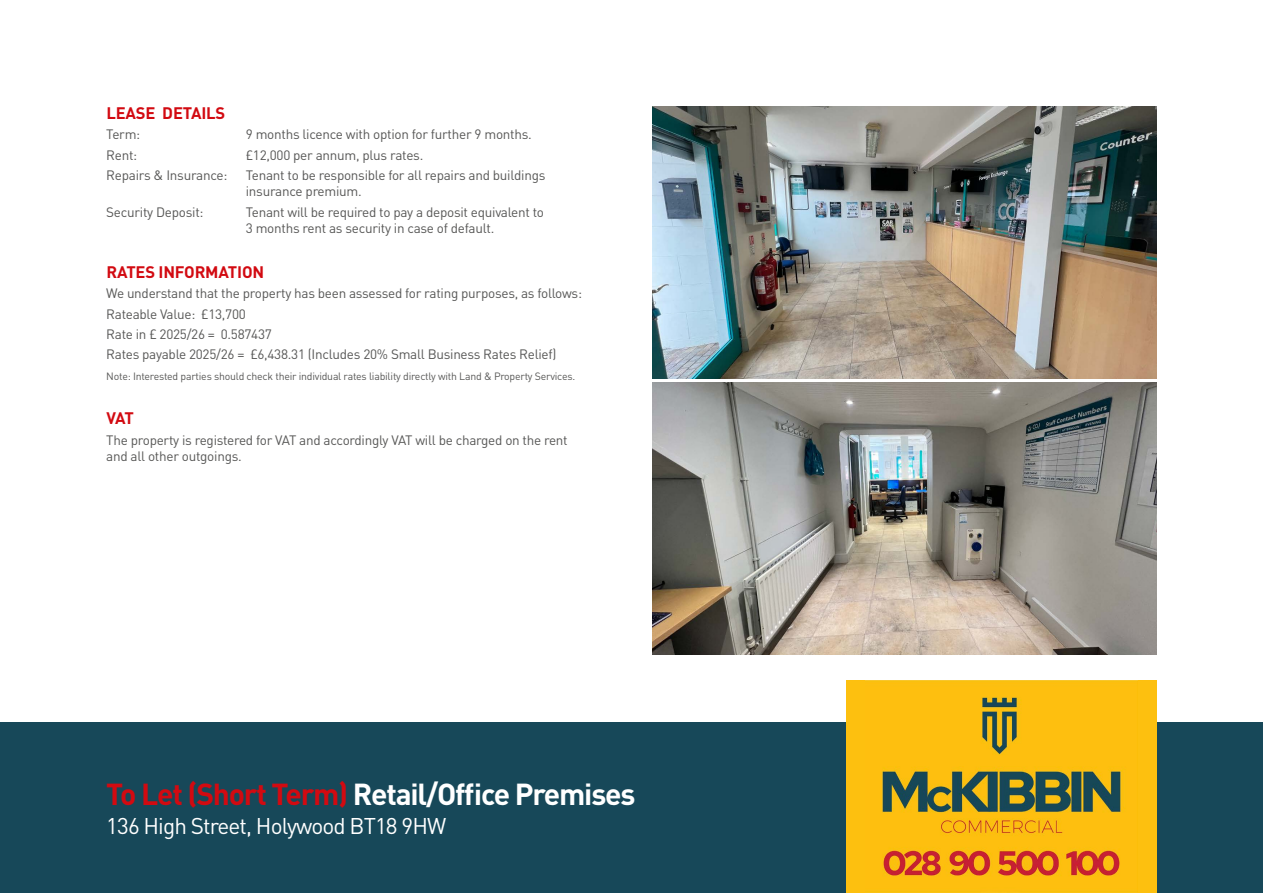
<style>
.page{position:relative;width:1263px;height:893px;background:#fff}
.page>*{position:absolute;margin:0;border:0;box-sizing:border-box;transform-origin:0 0}
.t1{font:700 30px "DIN Pro";letter-spacing:-.04em;color:#fff}
.t2{font:22.5px "DIN Pro";letter-spacing:-.04em;color:#fff}
.t3{font:700 16.5px "DIN Pro";letter-spacing:-.01em;color:#d20a11}
.t4{font:13.5px/16.2px "DIN Pro";letter-spacing:-.02em;color:#575756}
.t5{font:10.5px "DIN Pro";letter-spacing:-.02em;color:#575756}
.s1{color:#d20a11}
</style>
<div class="page">
<div style="left:0;top:723px;width:1263px;height:170px;background:#174859"></div>
<img style="left:653px;top:106px;width:504px;height:272px">
<img style="left:653px;top:383px;width:504px;height:272px">
<div style="left:846px;top:680px;width:311px;height:213px;background:#fdc00f"></div>
<img style="left:866px;top:680px;width:271px;height:213px">
<p class="t3" style="left:106px;top:102px;width:120px">LEASE DETAILS</p>
<p class="t4" style="left:106px;top:126px;width:36px">Term:</p>
<p class="t4" style="left:246px;top:126px;width:287px">9 months licence with option for further 9 months.</p>
<p class="t4" style="left:106px;top:146px;width:33px">Rent:</p>
<p class="t4" style="left:246px;top:146px;width:179px">£12,000 per annum, plus rates.</p>
<p class="t4" style="left:106px;top:167px;width:123px">Repairs &amp; Insurance:</p>
<p class="t4" style="left:246px;top:167px;width:301px">Tenant to be responsible for all repairs and buildings insurance premium.</p>
<p class="t4" style="left:106px;top:203px;width:99px">Security Deposit:</p>
<p class="t4" style="left:246px;top:203px;width:300px">Tenant will be required to pay a deposit equivalent to<br>3 months rent as security in case of default.</p>
<p class="t3" style="left:106px;top:260px;width:159px">RATES INFORMATION</p>
<p class="t4" style="left:106px;top:282px;width:477px;line-height:20.4px">We understand that the property has been assessed for rating purposes, as follows:<br>Rateable Value: £13,700<br>Rate in £ 2025/26 = 0.587437<br>Rates payable 2025/26 = £6,438.31 (Includes 20% Small Business Rates Relief)</p>
<p class="t5" style="left:106px;top:369px;width:470px">Note: Interested parties should check their individual rates liability directly with Land &amp; Property Services.</p>
<p class="t3" style="left:106px;top:407px;width:29px">VAT</p>
<p class="t4" style="left:106px;top:431px;width:463px">The property is registered for VAT and accordingly VAT will be charged on the rent and all other outgoings.</p>
<h1 class="t1" style="left:106px;top:774px;width:531px"><span class="s1">To Let (Short Term)</span> Retail/Office Premises</h1>
<h2 class="t2" style="left:106px;top:810px;width:341px">136 High Street, Holywood BT18 9HW</h2>
</div>
